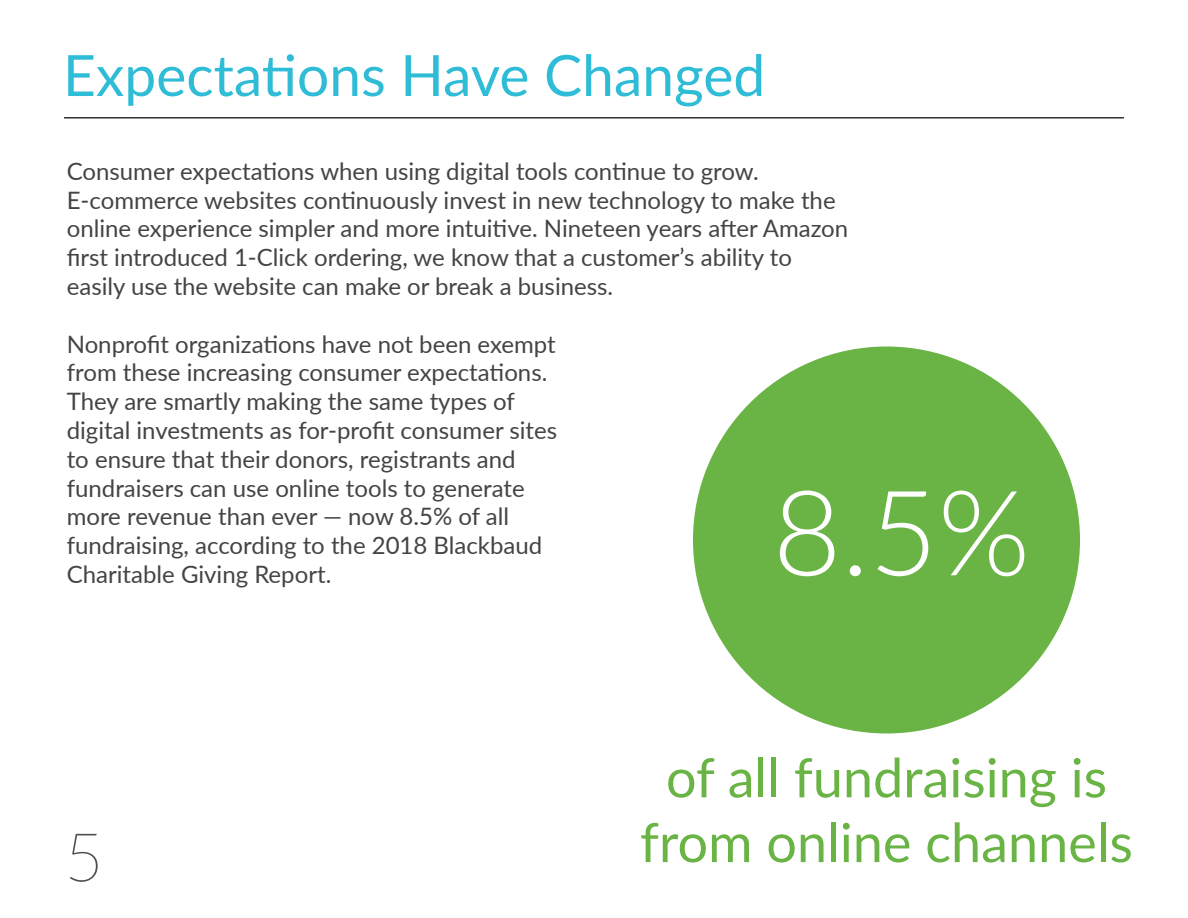
<style>
.page{position:relative;width:1188px;height:918px;background:#fff}
.page>*{position:absolute;margin:0;border:0;box-sizing:border-box;transform-origin:0 0}
.t1{font:300 118.5px "Lato";color:#fff}
.t2{font:100 67.5px "Lato";color:#4f4f4f}
.t3{font:57px "Lato";color:#2fbcd7}
.t4{font:54px/64.8px "Lato";color:#6ab445;text-align:center}
.t5{font:24px/28.8px "Lato";color:#444}
</style>
<div class="page">
<hr style="left:64px;top:117px;width:1060px;height:1px;background:#2d2d2d">
<div style="left:693px;top:346px;width:387px;height:388px;background:#6ab445;border-radius:50%"></div>
<h3 class="t3" style="left:63px;top:35px;width:704px">Expectations Have Changed</h3>
<p class="t5" style="left:67px;top:156px;width:783px">Consumer expectations when using digital tools continue to grow.<br>E-commerce websites continuously invest in new technology to make the online experience simpler and more intuitive. Nineteen years after Amazon first introduced 1-Click ordering, we know that a customer’s ability to easily use the website can make or break a business.</p>
<p class="t5" style="left:67px;top:328px;width:492px">Nonprofit organizations have not been exempt from these increasing consumer expectations.<br>They are smartly making the same types of digital investments as for-profit consumer sites to ensure that their donors, registrants and fundraisers can use online tools to generate more revenue than ever — now 8.5% of all fundraising, according to the 2018 Blackbaud Charitable Giving Report.</p>
<h1 class="t1" style="left:773px;top:450px;width:259px">8.5%</h1>
<h2 class="t2" style="left:64px;top:811px;width:41px">5</h2>
<h3 class="t4" style="left:640px;top:743px;width:494px">of all fundraising is from online channels</h3>
</div>
